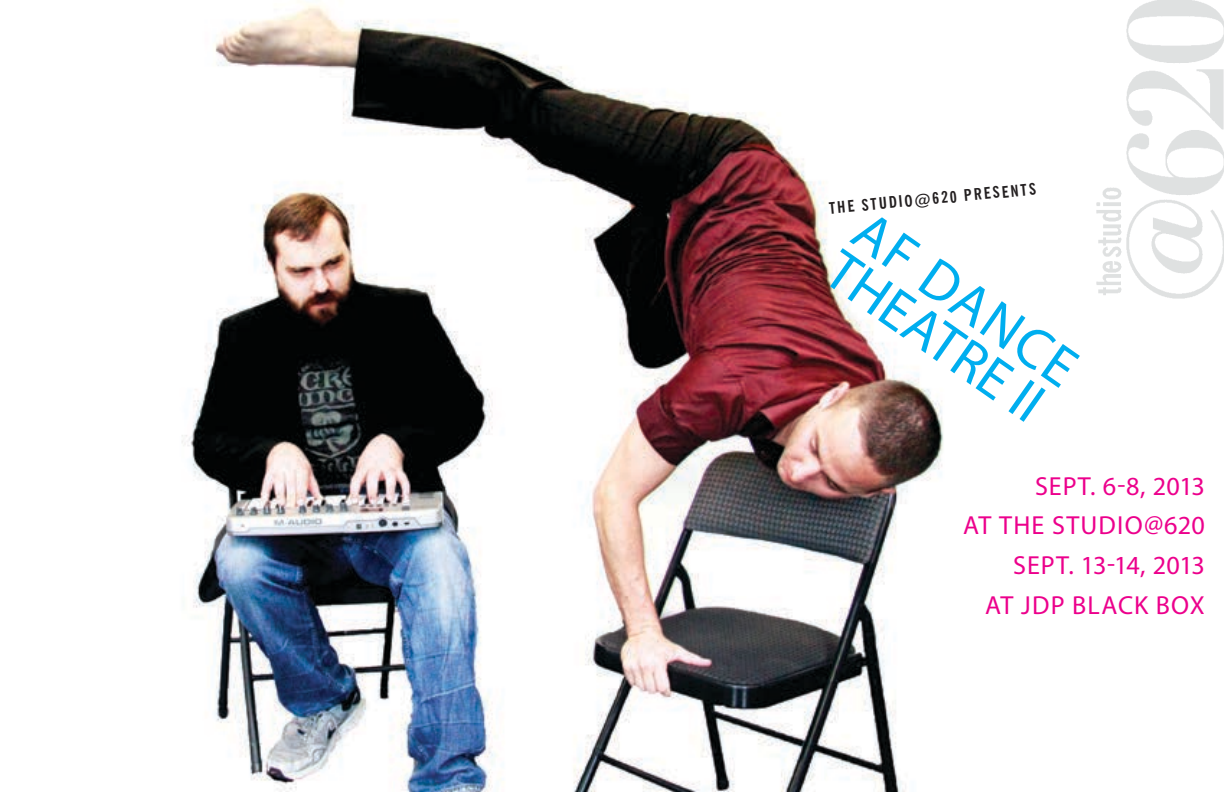
<style>
.page{position:relative;width:1224px;height:792px;background:#fff}
.page>*{position:absolute;margin:0;border:0;box-sizing:border-box;transform-origin:0 0}
.t1{font:57px/47.8px "Myriad Pro";color:#00aeef}
.t2{font:26.2px/39.8px "Myriad Pro";letter-spacing:.035em;color:#ec008c;text-align:right}
.t3{font:700 condensed 16px "News Gothic BT";color:#231f20}
</style>
<div class="page">
<img style="left:182px;top:4px;width:761px;height:788px">
<img style="left:1096px;top:0;width:128px;height:299px">
<p class="t3" style="left:828px;top:200px;width:209px;rotate:-6deg">THE STUDIO@620 PRESENTS</p>
<h1 class="t1" style="left:873px;top:205px;width:261px;rotate:35deg">AF DANCE<br>THEATRE II</h1>
<p class="t2" style="left:963px;top:465px;width:243px">SEPT. 6-8, 2013<br>AT THE STUDIO@620<br>SEPT. 13-14, 2013<br>AT JDP BLACK BOX</p>
</div>
